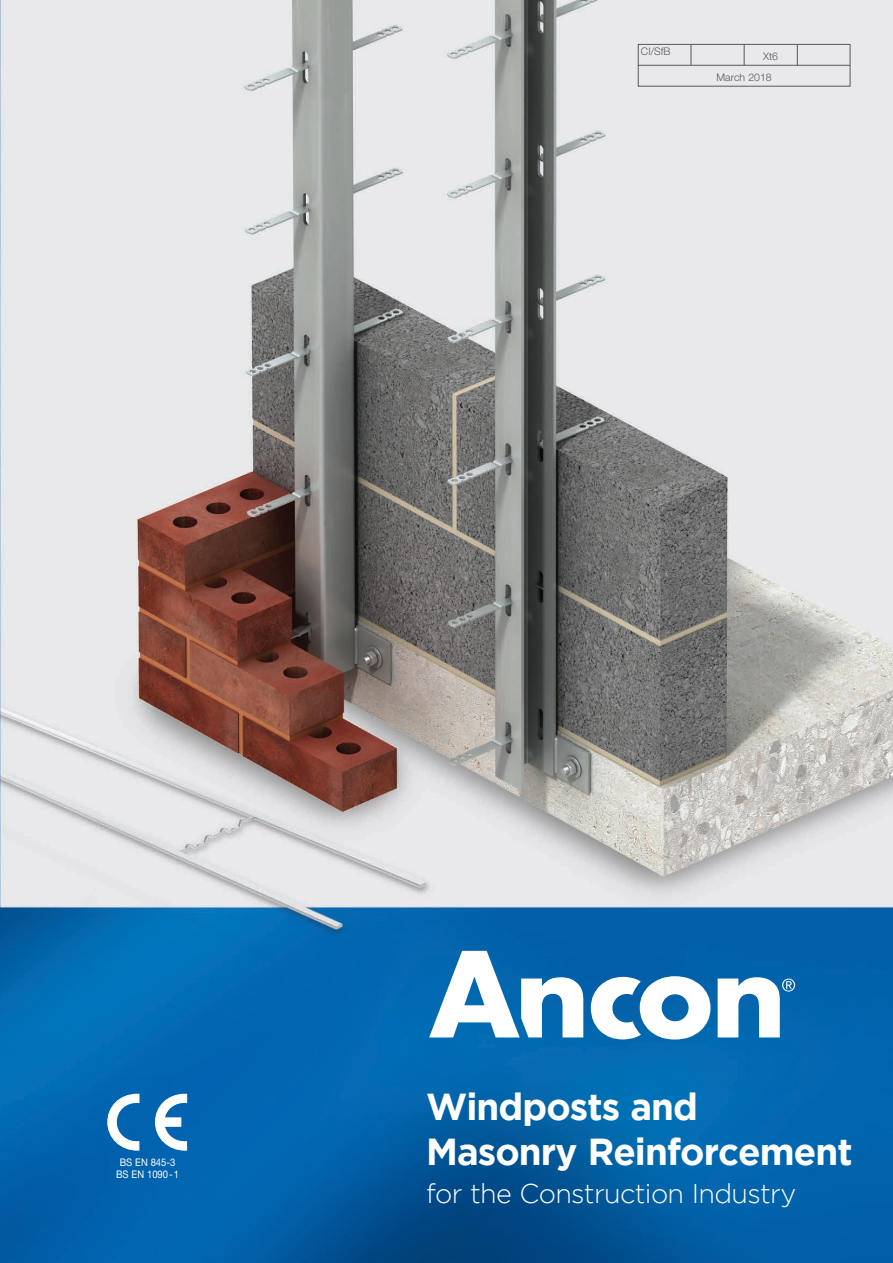
<style>
.page{position:relative;width:893px;height:1263px;background:#fff}
.page>*{position:absolute;margin:0;border:0;box-sizing:border-box;transform-origin:0 0}
.t1{font:700 37.5px/45px "Gotham";letter-spacing:-.025em;color:#fff}
.t2{font:300 27px "Gotham";letter-spacing:-.025em;color:#fff}
.t3{font:10.5px/12px "Helvetica Neue";color:#fff;text-align:center;scale:.9 1}
.t4{font:300 10.5px "Helvetica Neue";color:#57585a}
</style>
<div class="page">
<img style="left:0;top:0;width:893px;height:1263px">
<div style="left:638px;top:44px;width:212px;height:43px;border:1px solid #57585a"></div>
<hr style="left:638px;top:65px;width:212px;height:1px;background:#57585a">
<svg style="left:691px;top:44px;width:1px;height:21px"></svg>
<svg style="left:744px;top:44px;width:1px;height:21px"></svg>
<svg style="left:797px;top:44px;width:1px;height:21px"></svg>
<svg style="left:107px;top:1094px;width:32px;height:56px"></svg>
<svg style="left:155px;top:1094px;width:32px;height:56px"></svg>
<svg style="left:429px;top:951px;width:154px;height:86px"></svg>
<svg style="left:718px;top:977px;width:77px;height:60px"></svg>
<svg style="left:591px;top:976px;width:119px;height:63px"></svg>
<p class="t4" style="left:641px;top:45px;width:31px">CI/SfB</p>
<p class="t4" style="left:763px;top:49px;width:16px">Xt6</p>
<p class="t4" style="left:717px;top:70px;width:57px">March 2018</p>
<p class="t3" style="left:116px;top:1156px;width:71px">BS EN 845-3<br>BS EN 1090-1</p>
<p class="t1" style="left:426px;top:1083px;width:428px">Windposts and<br>Masonry Reinforcement</p>
<p class="t2" style="left:426px;top:1179px;width:372px">for the Construction Industry</p>
</div>
